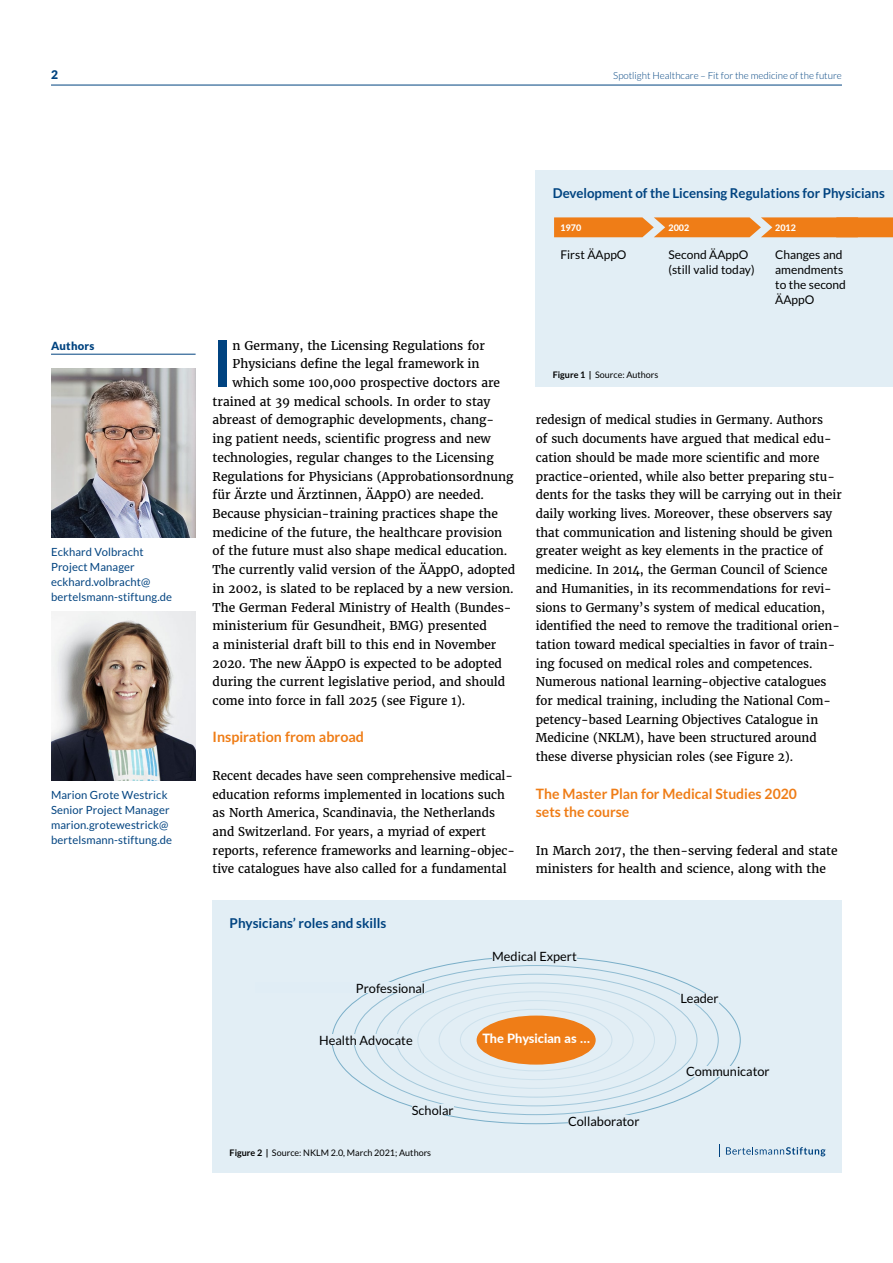
<style>
.page{position:relative;width:893px;height:1263px;background:#fff}
.page>*{position:absolute;margin:0;border:0;box-sizing:border-box;transform-origin:0 0}
.t1{font:700 63.75px "Lato";color:#004380}
.t2{font:700 14.25px/18.8px "Lato";color:#ef7d17}
.t3{font:700 13.5px "Lato";color:#004380}
.t4{font:12.75px "Lato";color:#000}
.t5{font:800 12.75px "Lato";color:#fff}
.t6{font:12px/18.8px "Merriweather";color:#000}
.t7{font:12px/15px "Lato";color:#000}
.t8{font:900 12px "Lato";color:#004380}
.t9{font:11.25px/15px "Lato";letter-spacing:.01em;color:#004380}
.t10{font:900 11.25px "Lato";letter-spacing:.02em;color:#004380}
.t11{font:300 9.75px "Lato";color:#004380}
.t12{font:9px "Lato";color:#000}
.t13{font:800 9px "Lato";color:#fff}
.s1{font-weight:700}
</style>
<div class="page">
<hr style="left:51px;top:85px;width:791px;height:1px;background:#004380">
<div style="left:536px;top:170px;width:357px;height:217px;background:#e2eef5"></div>
<svg style="left:554px;top:217px;width:339px;height:20px;background:#ed862a"></svg>
<hr style="left:51px;top:354px;width:145px;height:1px;background:#004380">
<img style="left:51px;top:368px;width:145px;height:169px">
<img style="left:51px;top:611px;width:145px;height:169px">
<div style="left:213px;top:900px;width:629px;height:273px;background:#e2eef5"></div>
<svg style="left:726px;top:1147px;width:99px;height:9px"></svg>
<svg style="left:719px;top:1144px;width:1px;height:13px"></svg>
<div style="left:477px;top:1016px;width:118px;height:48px;background:#ef7d17;border-radius:50%"></div>
<div style="left:477px;top:1015px;width:119px;height:49px;border:2px solid #ef7d17;border-radius:50%"></div>
<p class="t8" style="left:51px;top:67px;width:8px">2</p>
<p class="t11" style="left:613px;top:70px;width:230px">Spotlight Healthcare – Fit for the medicine of the future</p>
<p class="t3" style="left:553px;top:185px;width:333px">Development of the Licensing Regulations for Physicians</p>
<p class="t10" style="left:51px;top:339px;width:45px">Authors</p>
<h1 class="t1" style="left:213px;top:327px;width:22px">I</h1>
<p class="t6" style="left:233px;top:336px;width:254px">n Germany, the Licensing Regulations for</p>
<p class="t6" style="left:233px;top:354px;width:249px">Physicians define the legal framework in</p>
<p class="t6" style="left:233px;top:373px;width:269px">which some 100,000 prospective doctors are</p>
<p class="t6" style="left:213px;top:392px;width:279px">trained at 39 medical schools. In order to stay</p>
<p class="t6" style="left:213px;top:410px;width:283px">abreast of demographic developments, chang-</p>
<p class="t6" style="left:213px;top:429px;width:280px">ing patient needs, scientific progress and new</p>
<p class="t6" style="left:213px;top:448px;width:283px">technologies, regular changes to the Licensing</p>
<p class="t6" style="left:213px;top:467px;width:302px">Regulations for Physicians (Approbationsordnung</p>
<p class="t6" style="left:213px;top:485px;width:273px">für Ärzte und Ärztinnen, ÄAppO) are needed.</p>
<p class="t6" style="left:213px;top:504px;width:287px">Because physician-training practices shape the</p>
<p class="t6" style="left:213px;top:523px;width:291px">medicine of the future, the healthcare provision</p>
<p class="t6" style="left:213px;top:541px;width:296px">of the future must also shape medical education.</p>
<p class="t6" style="left:213px;top:560px;width:304px">The currently valid version of the ÄAppO, adopted</p>
<p class="t6" style="left:213px;top:579px;width:303px">in 2002, is slated to be replaced by a new version.</p>
<p class="t6" style="left:213px;top:597px;width:300px">The German Federal Ministry of Health (Bundes-</p>
<p class="t6" style="left:213px;top:616px;width:276px">ministerium für Gesundheit, BMG) presented</p>
<p class="t6" style="left:213px;top:635px;width:285px">a ministerial draft bill to this end in November</p>
<p class="t6" style="left:213px;top:654px;width:291px">2020. The new ÄAppO is expected to be adopted</p>
<p class="t6" style="left:213px;top:672px;width:294px">during the current legislative period, and should</p>
<p class="t6" style="left:213px;top:691px;width:254px">come into force in fall 2025 (see Figure 1).</p>
<p class="t2" style="left:213px;top:728px;width:153px">Inspiration from abroad</p>
<p class="t6" style="left:213px;top:766px;width:304px">Recent decades have seen comprehensive medical&shy;education reforms implemented in locations such as North America, Scandinavia, the Netherlands and Switzerland. For years, a myriad of expert reports, reference frameworks and learning-objec&shy;tive catalogues have also called for a fundamental</p>
<p class="t9" style="left:51px;top:544px;width:123px">Eckhard Volbracht<br>Project Manager eckhard.volbracht@ bertelsmann-stiftung.de</p>
<p class="t9" style="left:51px;top:788px;width:123px">Marion Grote Westrick<br>Senior Project Manager marion.grotewestrick@ bertelsmann-stiftung.de</p>
<p class="t3" style="left:230px;top:915px;width:158px">Physicians’ roles and skills</p>
<p class="t13" style="left:560px;top:221px;width:22px">1970</p>
<p class="t7" style="left:560px;top:247px;width:68px">First ÄAppO</p>
<p class="t13" style="left:668px;top:221px;width:22px">2002</p>
<p class="t7" style="left:668px;top:247px;width:88px">Second ÄAppO (still valid today)</p>
<p class="t13" style="left:775px;top:221px;width:22px">2012</p>
<p class="t7" style="left:775px;top:247px;width:72px">Changes and amendments to the second<br>ÄAppO</p>
<p class="t12" style="left:553px;top:370px;width:107px"><span class="s1">Figure 1 |</span> Source: Authors</p>
<p class="t6" style="left:536px;top:410px;width:308px">redesign of medical studies in Germany. Authors<br>of such documents have argued that medical edu&shy;cation should be made more scientific and more practice-oriented, while also better preparing stu&shy;dents for the tasks they will be carrying out in their daily working lives. Moreover, these observers say that communication and listening should be given greater weight as key elements in the practice of medicine. In 2014, the German Council of Science and Humanities, in its recommendations for revi&shy;sions to Germany’s system of medical education, identified the need to remove the traditional orien&shy;tation toward medical specialties in favor of train&shy;ing focused on medical roles and competences.<br>Numerous national learning-objective catalogues for medical training, including the National Com&shy;petency-based Learning Objectives Catalogue in Medicine (NKLM), have been structured around these diverse physician roles (see Figure 2).</p>
<p class="t2" style="left:536px;top:784px;width:263px">The Master Plan for Medical Studies 2020 sets the course</p>
<p class="t6" style="left:536px;top:841px;width:303px">In March 2017, the then-serving federal and state ministers for health and science, along with the</p>
<p class="t4" style="left:356px;top:981px;width:71px">Professional</p>
<p class="t4" style="left:319px;top:1033px;width:95px">Health Advocate</p>
<p class="t4" style="left:412px;top:1103px;width:43px">Scholar</p>
<p class="t12" style="left:230px;top:1147px;width:203px"><span class="s1">Figure 2 |</span> Source: NKLM 2.0, March 2021; Authors</p>
<p class="t4" style="left:492px;top:949px;width:86px">Medical Expert</p>
<p class="t5" style="left:482px;top:1029px;width:109px">The Physician as …</p>
<p class="t4" style="left:568px;top:1114px;width:73px">Collaborator</p>
<p class="t4" style="left:680px;top:991px;width:40px">Leader</p>
<p class="t4" style="left:686px;top:1065px;width:85px">Communicator</p>
</div>
